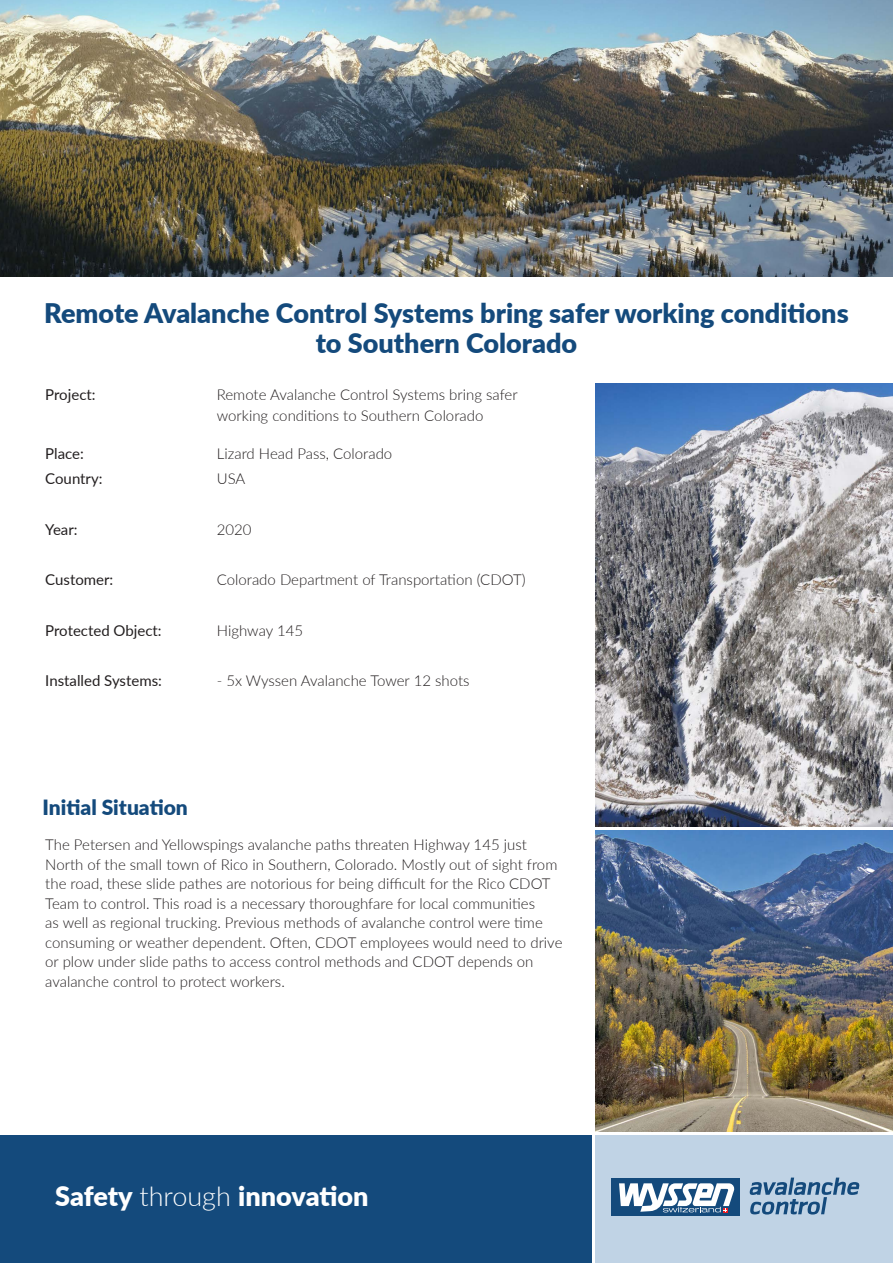
<style>
.page{position:relative;width:893px;height:1263px;background:#fff}
.page>*{position:absolute;margin:0;border:0;box-sizing:border-box;transform-origin:0 0}
.t1{font:900 27px/30px "Lato";color:#144a7c;text-align:center}
.t2{font:900 27px "Lato";letter-spacing:-.005em;color:#fff}
.t3{font:900 21px "Lato";color:#144a7c}
.t4{font:300 15px/19.5px "Lato";color:#231f20}
.t5{font:15px/25.2px "Lato";color:#231f20}
.s1{font-weight:300}
</style>
<div class="page">
<div style="left:0;top:1135px;width:591px;height:128px;background:#144a7c"></div>
<div style="left:595px;top:1135px;width:298px;height:128px;background:#c0d3e5"></div>
<div style="left:612px;top:1178px;width:128px;height:37px;background:#144a7c"></div>
<svg style="left:750px;top:1177px;width:109px;height:37px"></svg>
<svg style="left:619px;top:1183px;width:116px;height:29px"></svg>
<img style="left:595px;top:831px;width:298px;height:300px">
<img style="left:0;top:0;width:893px;height:276px">
<img style="left:595px;top:383px;width:298px;height:443px">
<h1 class="t1" style="left:44px;top:297px;width:806px">Remote Avalanche Control Systems bring safer working conditions to Southern Colorado</h1>
<p class="t5" style="left:45px;top:381px;width:52px">Project:</p>
<p class="t4" style="left:217px;top:383px;width:302px;line-height:21px">Remote Avalanche Control Systems bring safer working conditions to Southern Colorado</p>
<p class="t4" style="left:217px;top:440px;width:177px;line-height:25.2px">Lizard Head Pass, Colorado<br>USA</p>
<p class="t4" style="left:217px;top:519px;width:36px">2020</p>
<p class="t4" style="left:217px;top:569px;width:310px">Colorado Department of Transportation (CDOT)</p>
<p class="t4" style="left:217px;top:620px;width:88px">Highway 145</p>
<p class="t4" style="left:217px;top:670px;width:254px">- 5x Wyssen Avalanche Tower 12 shots</p>
<p class="t5" style="left:45px;top:440px;width:59px">Place:<br>Country:</p>
<p class="t5" style="left:45px;top:516px;width:34px">Year:</p>
<p class="t5" style="left:45px;top:566px;width:70px">Customer:</p>
<p class="t5" style="left:45px;top:617px;width:118px">Protected Object:</p>
<p class="t5" style="left:45px;top:667px;width:118px">Installed Systems:</p>
<h2 class="t3" style="left:43px;top:791px;width:147px">Initial Situation</h2>
<p class="t4" style="left:45px;top:835px;width:519px">The Petersen and Yellowspings avalanche paths threaten Highway 145 just North of the small town of Rico in Southern, Colorado. Mostly out of sight from the road, these slide pathes are notorious for being difficult for the Rico CDOT Team to control. This road is a necessary thoroughfare for local communities<br>as well as regional trucking. Previous methods of avalanche control were time consuming or weather dependent. Often, CDOT employees would need to drive or plow under slide paths to access control methods and CDOT depends on avalanche control to protect workers.</p>
<h1 class="t2" style="left:55px;top:1175px;width:315px">Safety <span class="s1">through</span> innovation</h1>
</div>
